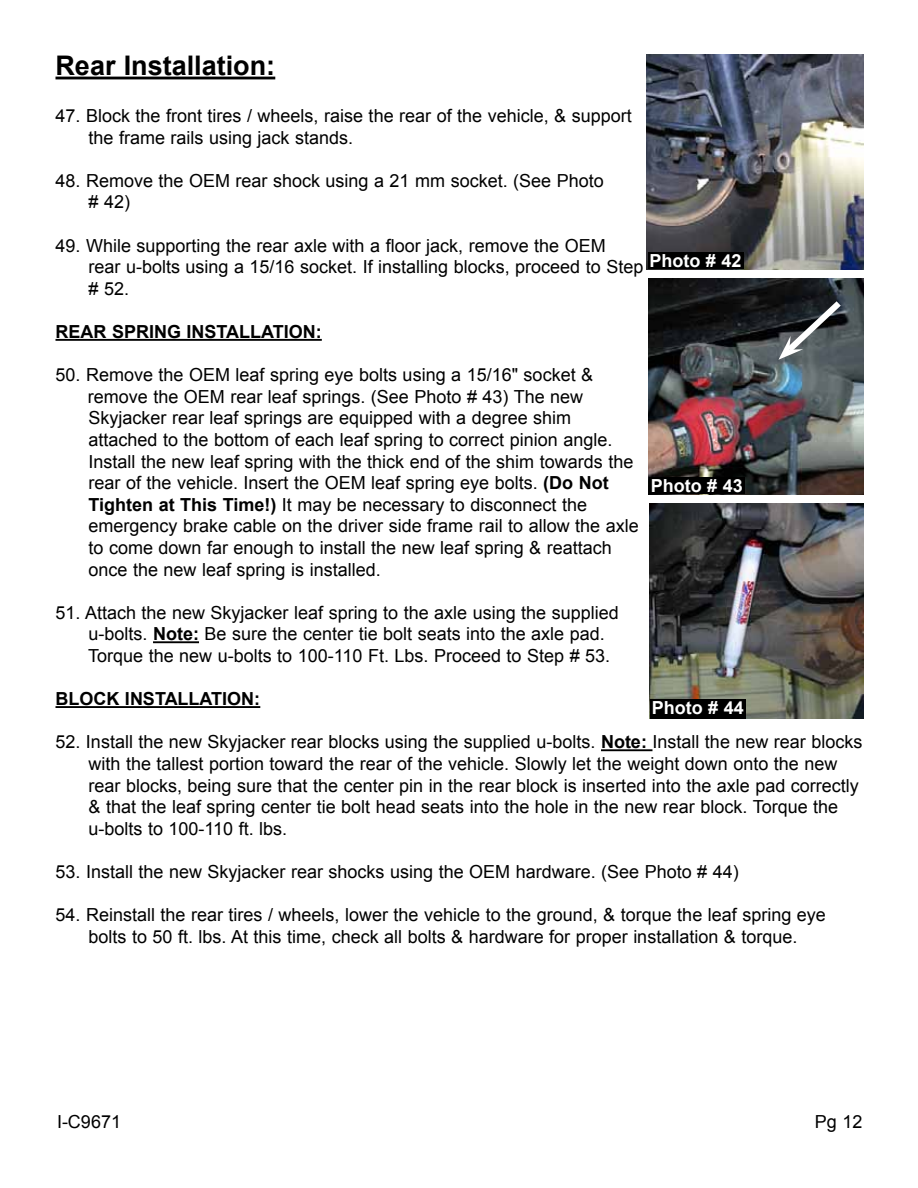
<style>
.page{position:relative;width:918px;height:1188px;background:#fff}
.page>*{position:absolute;margin:0;border:0;box-sizing:border-box;transform-origin:0 0}
.t1{font:700 27px "Arial";color:#000}
.t2{font:18px/21.6px "Arial";color:#000}
.t3{font:700 18px "Arial";color:#000}
.t4{font:700 18px "Arial";color:#fff}
.s1{font-weight:700}
</style>
<div class="page">
<hr style="left:56px;top:77px;width:219px;height:2px;background:#000">
<hr style="left:56px;top:339px;width:266px;height:2px;background:#000">
<hr style="left:153px;top:641px;width:46px;height:2px;background:#000">
<hr style="left:56px;top:706px;width:204px;height:2px;background:#000">
<hr style="left:601px;top:749px;width:51px;height:2px;background:#000">
<img style="left:647px;top:54px;width:217px;height:216px">
<div style="left:648px;top:253px;width:95px;height:16px;background:#000"></div>
<img style="left:648px;top:279px;width:216px;height:216px">
<div style="left:649px;top:478px;width:95px;height:16px;background:#000"></div>
<svg style="left:778px;top:295px;width:69px;height:65px;background:#4c5155"></svg>
<img style="left:650px;top:503px;width:214px;height:215px">
<div style="left:650px;top:700px;width:95px;height:19px;background:#000"></div>
<h1 class="t1" style="left:56px;top:48px;width:221px">Rear Installation:</h1>
<p class="t2" style="left:89px;top:105px;width:545px;text-indent:-33px">47. Block the front tires / wheels, raise the rear of the vehicle, &amp; support the frame rails using jack stands.</p>
<p class="t2" style="left:89px;top:170px;width:517px;text-indent:-33px">48. Remove the OEM rear shock using a 21 mm socket. (See Photo # 42)</p>
<p class="t2" style="left:89px;top:235px;width:556px;text-indent:-33px">49. While supporting the rear axle with a floor jack, remove the OEM<br>rear u-bolts using a 15/16 socket. If installing blocks, proceed to Step # 52.</p>
<p class="t3" style="left:56px;top:320px;width:268px">REAR SPRING INSTALLATION:</p>
<p class="t2" style="left:88px;top:364px;width:552px;text-indent:-32px">50. Remove the OEM leaf spring eye bolts using a 15/16" socket &amp; remove the OEM rear leaf springs. (See Photo # 43) The new Skyjacker rear leaf springs are equipped with a degree shim attached to the bottom of each leaf spring to correct pinion angle.<br>Install the new leaf spring with the thick end of the shim towards the rear of the vehicle. Insert the OEM leaf spring eye bolts. <span class="s1">(Do Not Tighten at This Time!)</span> It may be necessary to disconnect the emergency brake cable on the driver side frame rail to allow the axle to come down far enough to install the new leaf spring &amp; reattach once the new leaf spring is installed.</p>
<p class="t2" style="left:88px;top:602px;width:532px;text-indent:-33px">51. Attach the new Skyjacker leaf spring to the axle using the supplied u-bolts. <span class="s1">Note:</span> Be sure the center tie bolt seats into the axle pad.<br>Torque the new u-bolts to 100-110 Ft. Lbs. Proceed to Step # 53.</p>
<p class="t3" style="left:56px;top:687px;width:206px">BLOCK INSTALLATION:</p>
<p class="t2" style="left:89px;top:731px;width:775px;text-indent:-33px">52. Install the new Skyjacker rear blocks using the supplied u-bolts. <span class="s1">Note:</span> Install the new rear blocks with the tallest portion toward the rear of the vehicle. Slowly let the weight down onto the new rear blocks, being sure that the center pin in the rear block is inserted into the axle pad correctly &amp; that the leaf spring center tie bolt head seats into the hole in the new rear block. Torque the u-bolts to 100-110 ft. lbs.</p>
<p class="t2" style="left:56px;top:861px;width:685px">53. Install the new Skyjacker rear shocks using the OEM hardware. (See Photo # 44)</p>
<p class="t2" style="left:56px;top:904px;width:772px;text-align:center">54. Reinstall the rear tires / wheels, lower the vehicle to the ground, &amp; torque the leaf spring eye bolts to 50 ft. lbs. At this time, check all bolts &amp; hardware for proper installation &amp; torque.</p>
<p class="t4" style="left:650px;top:249px;width:94px">Photo # 42</p>
<p class="t4" style="left:651px;top:474px;width:94px">Photo # 43</p>
<p class="t4" style="left:652px;top:696px;width:94px">Photo # 44</p>
<p class="t2" style="left:57px;top:1111px;width:66px">I-C9671</p>
<p class="t2" style="left:815px;top:1111px;width:49px">Pg 12</p>
</div>
